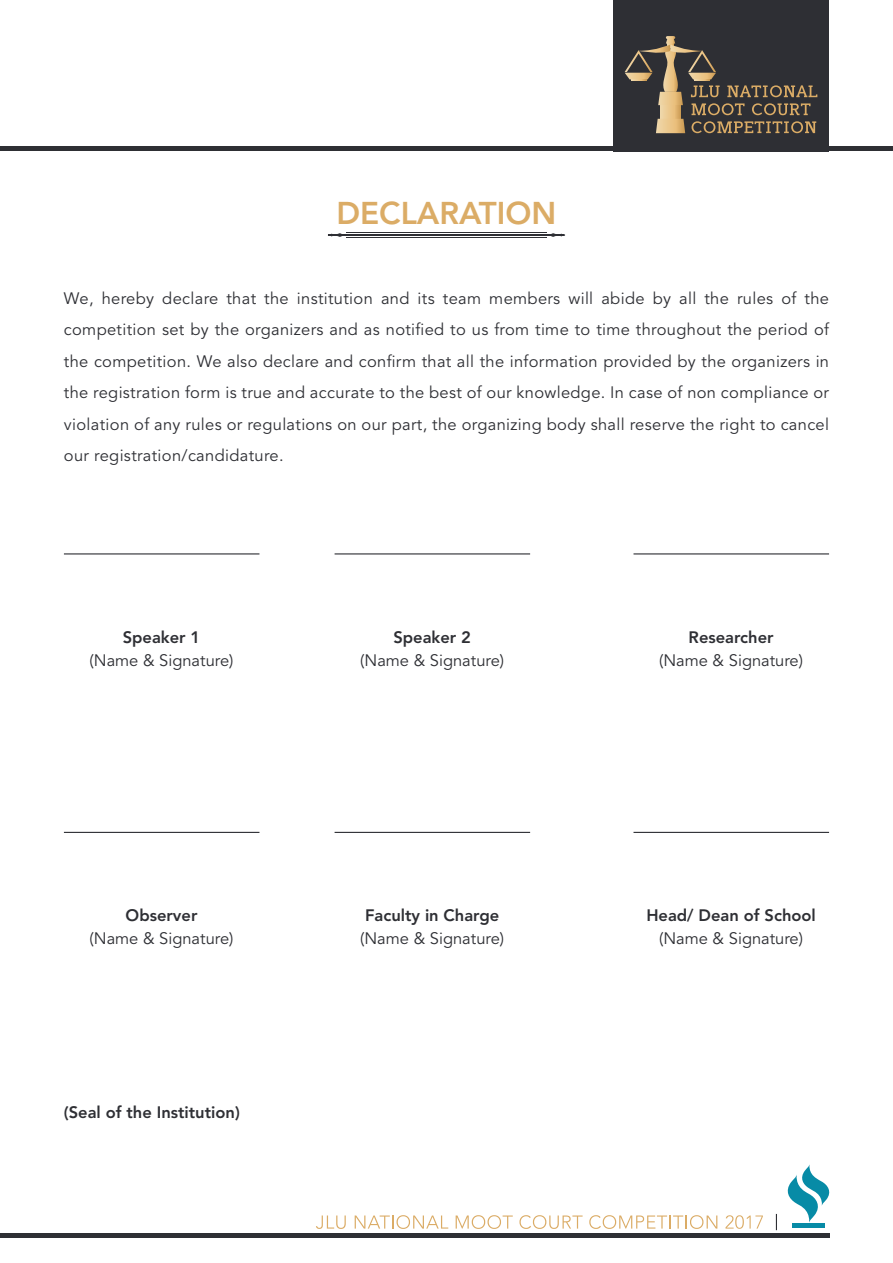
<style>
.page{position:relative;width:893px;height:1263px;background:#fff}
.page>*{position:absolute;margin:0;border:0;box-sizing:border-box;transform-origin:0 0}
.t1{font:800 31.35px "Avenir LT Std";color:#dbac66}
.t2{font:16.5px/31.5px "Avenir LT Std";color:#2e2f34;text-align:justify}
.t3{font:800 16.5px "Avenir LT Std";color:#2e2f34}
</style>
<div class="page">
<hr style="left:346px;top:237px;width:201px;height:1px;background:#2e2f34">
<hr style="left:329px;top:234px;width:235px;height:2px;background:#2e2f34">
<hr style="left:346px;top:233px;width:201px;height:1px;background:#2e2f34">
<svg style="left:328px;top:233px;width:19px;height:4px"></svg>
<svg style="left:546px;top:233px;width:19px;height:4px"></svg>
<hr style="left:64px;top:553px;width:195px;height:1px;background:#2e2f34">
<hr style="left:335px;top:553px;width:195px;height:1px;background:#2e2f34">
<hr style="left:633px;top:553px;width:196px;height:1px;background:#2e2f34">
<hr style="left:64px;top:832px;width:195px;height:1px;background:#2e2f34">
<hr style="left:335px;top:832px;width:195px;height:1px;background:#2e2f34">
<hr style="left:633px;top:832px;width:196px;height:1px;background:#2e2f34">
<hr style="left:0;top:1234px;width:829px;height:4px;background:#2e2f34">
<svg style="left:316px;top:1215px;width:30px;height:14px"></svg>
<svg style="left:355px;top:1215px;width:93px;height:14px"></svg>
<svg style="left:456px;top:1215px;width:57px;height:14px"></svg>
<svg style="left:519px;top:1215px;width:64px;height:14px"></svg>
<svg style="left:589px;top:1215px;width:128px;height:14px"></svg>
<svg style="left:725px;top:1215px;width:38px;height:14px"></svg>
<div style="left:792px;top:1223px;width:33px;height:5px;background:#078ba6"></div>
<svg style="left:787px;top:1164px;width:43px;height:59px"></svg>
<svg style="left:776px;top:1214px;width:1px;height:16px"></svg>
<div style="left:613px;top:0;width:216px;height:151px;background:#2e2f34"></div>
<svg style="left:625px;top:36px;width:192px;height:97px"></svg>
<hr style="left:0;top:147px;width:893px;height:4px;background:#2e2f34">
<h1 class="t1" style="left:336px;top:195px;width:222px">DECLARATION</h1>
<p class="t2" style="left:64px;top:283px;width:767px">We, hereby declare that the institution and its team members will abide by all the rules of the competition set by the organizers and as notified to us from time to time throughout the period of the competition. We also declare and confirm that all the information provided by the organizers in the registration form is true and accurate to the best of our knowledge. In case of non compliance or violation of any rules or regulations on our part, the organizing body shall reserve the right to cancel our registration/candidature.</p>
<p class="t3" style="left:123px;top:627px;width:79px">Speaker 1</p>
<p class="t2" style="left:90px;top:644px;width:145px">(Name &amp; Signature)</p>
<p class="t3" style="left:126px;top:906px;width:73px">Observer</p>
<p class="t2" style="left:90px;top:923px;width:145px">(Name &amp; Signature)</p>
<p class="t3" style="left:64px;top:1103px;width:177px">(Seal of the Institution)</p>
<p class="t3" style="left:393px;top:627px;width:79px">Speaker 2</p>
<p class="t2" style="left:360px;top:644px;width:145px">(Name &amp; Signature)</p>
<p class="t3" style="left:365px;top:906px;width:136px">Faculty in Charge</p>
<p class="t2" style="left:360px;top:923px;width:145px">(Name &amp; Signature)</p>
<p class="t3" style="left:689px;top:627px;width:86px">Researcher</p>
<p class="t2" style="left:659px;top:644px;width:145px">(Name &amp; Signature)</p>
<p class="t3" style="left:646px;top:906px;width:171px">Head/ Dean of School</p>
<p class="t2" style="left:659px;top:923px;width:145px">(Name &amp; Signature)</p>
</div>
